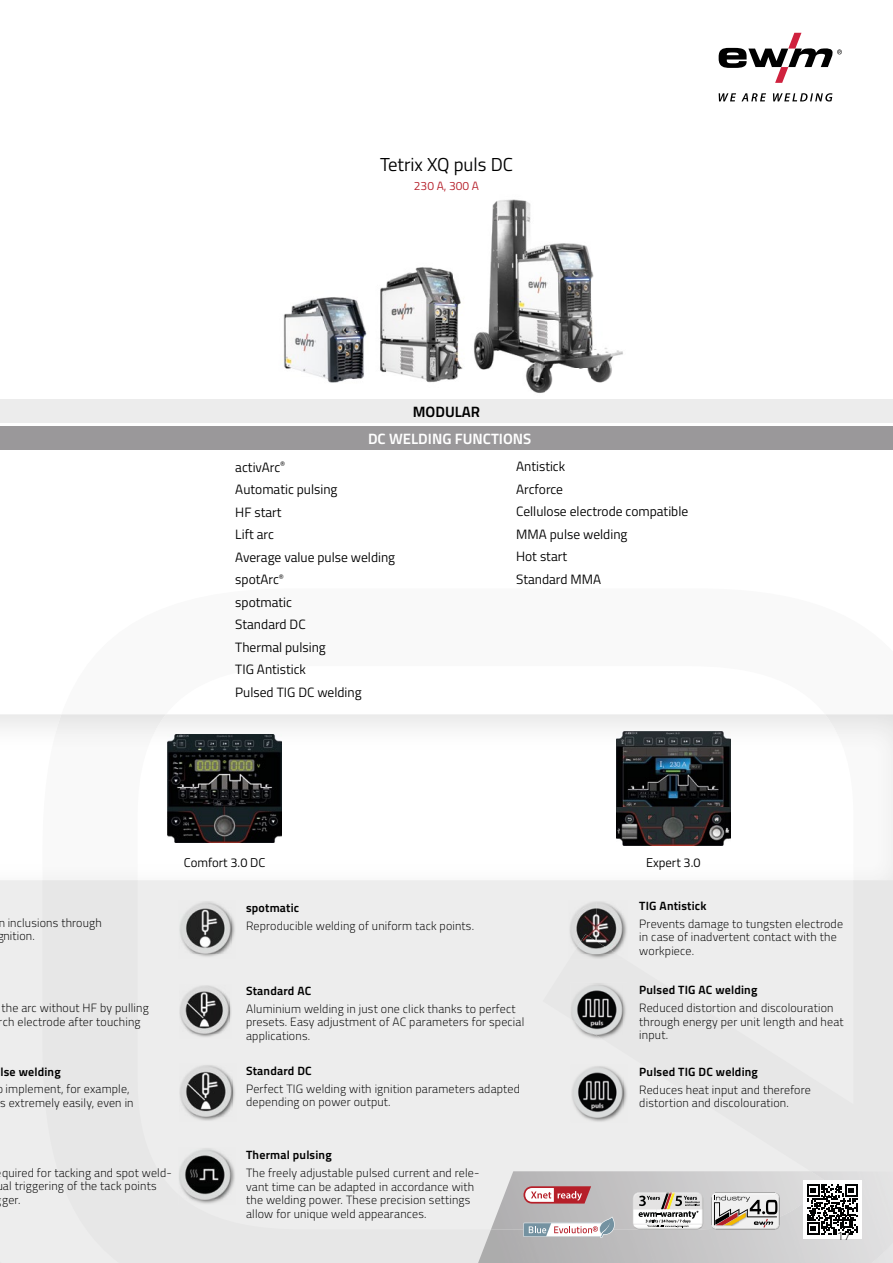
<style>
.page{position:relative;width:893px;height:1263px;background:#fff}
.page>*{position:absolute;margin:0;border:0;box-sizing:border-box;transform-origin:0 0}
.t1{font:18.75px "Titillium Text";color:#000}
.t2{font:700 15px "Titillium Text";color:#fff}
.t3{font:700 15px "Titillium Text";color:#000}
.t4{font:13.5px/22.5px "Titillium Text";color:#000}
.t5{font:12.75px "Titillium Text";color:#000}
.t6{font:300 12px/13.5px "Titillium Text";letter-spacing:.015em;color:#000}
.t7{font:700 12px "Titillium Text";letter-spacing:.015em;color:#000}
.t8{font:12px "Titillium Text";color:#b51f2a}
</style>
<div class="page">
<div style="left:0;top:880px;width:893px;height:383px;background:#ededed"></div>
<img style="left:490px;top:199px;width:103px;height:74px">
<img style="left:497px;top:273px;width:126px;height:96px">
<img style="left:526px;top:369px;width:86px;height:24px">
<img style="left:385px;top:263px;width:112px;height:42px">
<img style="left:385px;top:305px;width:112px;height:42px">
<img style="left:385px;top:347px;width:112px;height:36px">
<img style="left:283px;top:287px;width:102px;height:96px">
<hr style="left:0;top:399px;width:3px;height:24px;background:#ececec">
<div style="left:0;top:427px;width:893px;height:23px;background:#9a989a"></div>
<div style="left:2px;top:399px;width:891px;height:24px;background:#ececec"></div>
<img style="left:42px;top:714px;width:851px;height:166px">
<img style="left:478px;top:1230px;width:13px;height:33px">
<img style="left:596px;top:901px;width:31px;height:43px">
<img style="left:570px;top:902px;width:53px;height:50px">
<img style="left:573px;top:934px;width:44px;height:20px">
<img style="left:585px;top:983px;width:42px;height:56px">
<img style="left:571px;top:984px;width:52px;height:51px">
<img style="left:179px;top:985px;width:52px;height:52px">
<img style="left:180px;top:986px;width:49px;height:47px">
<img style="left:192px;top:1079px;width:43px;height:42px">
<img style="left:180px;top:1065px;width:52px;height:51px">
<img style="left:193px;top:1148px;width:42px;height:56px">
<img style="left:179px;top:1149px;width:52px;height:51px">
<svg style="left:179px;top:1194px;width:13px;height:6px"></svg>
<img style="left:584px;top:1066px;width:43px;height:56px">
<img style="left:572px;top:1067px;width:52px;height:50px">
<img style="left:192px;top:901px;width:43px;height:56px">
<img style="left:179px;top:902px;width:53px;height:51px">
<svg style="left:719px;top:93px;width:113px;height:9px"></svg>
<svg style="left:719px;top:33px;width:123px;height:50px"></svg>
<svg style="left:491px;top:1171px;width:402px;height:92px"></svg>
<h1 class="t1" style="left:380px;top:151px;width:134px">Tetrix XQ puls DC</h1>
<p class="t8" style="left:414px;top:177px;width:67px">230 A, 300 A</p>
<p class="t3" style="left:413px;top:400px;width:69px">MODULAR</p>
<p class="t2" style="left:368px;top:427px;width:165px">DC WELDING FUNCTIONS</p>
<p class="t4" style="left:235px;top:455px;width:161px">activArc<sup>®<br></sup>Automatic pulsing<br>HF start<br>Lift arc<br>Average value pulse welding spotArc<sup>®<br></sup>spotmatic<br>Standard DC<br>Thermal pulsing<br>TIG Antistick<br>Pulsed TIG DC welding</p>
<p class="t4" style="left:516px;top:455px;width:174px">Antistick<br>Arcforce<br>Cellulose electrode compatible<br>MMA pulse welding<br>Hot start<br>Standard MMA</p>
<p class="t6" style="left:-3px;top:915px;width:106px">n inclusions through gnition.</p>
<p class="t6" style="left:-1px;top:1000px;width:151px">the arc without HF by pulling rch electrode after touching</p>
<p class="t7" style="left:1px;top:1062px;width:62px">lse welding</p>
<p class="t6" style="left:0;top:1082px;width:135px;text-align:center">implement, for example,<br>s extremely easily, even in</p>
<p class="t5" style="left:184px;top:853px;width:83px">Comfort 3.0 DC</p>
<p class="t5" style="left:646px;top:853px;width:56px">Expert 3.0</p>
<p class="t7" style="left:246px;top:899px;width:55px">spotmatic</p>
<p class="t6" style="left:246px;top:918px;width:229px">Reproducible welding of uniform tack points.</p>
<p class="t7" style="left:246px;top:981px;width:67px">Standard AC</p>
<p class="t6" style="left:246px;top:1001px;width:280px">Aluminium welding in just one click thanks to perfect presets. Easy adjustment of AC parameters for special applications.</p>
<p class="t7" style="left:246px;top:1062px;width:67px">Standard DC</p>
<p class="t6" style="left:246px;top:1081px;width:275px">Perfect TIG welding with ignition parameters adapted depending on power output.</p>
<p class="t7" style="left:639px;top:897px;width:69px">TIG Antistick</p>
<p class="t6" style="left:639px;top:916px;width:205px">Prevents damage to tungsten electrode in case of inadvertent contact with the workpiece.</p>
<p class="t7" style="left:639px;top:981px;width:120px">Pulsed TIG AC welding</p>
<p class="t6" style="left:639px;top:1000px;width:206px">Reduced distortion and discolouration through energy per unit length and heat input.</p>
<p class="t7" style="left:639px;top:1063px;width:120px">Pulsed TIG DC welding</p>
<p class="t6" style="left:639px;top:1082px;width:173px">Reduces heat input and therefore distortion and discolouration.</p>
<p class="t6" style="left:2px;top:1165px;width:171px">quired for tacking and spot weld&shy;al triggering of the tack points ger.</p>
<p class="t7" style="left:246px;top:1146px;width:87px">Thermal pulsing</p>
<p class="t6" style="left:246px;top:1165px;width:235px">The freely adjustable pulsed current and rele&shy;vant time can be adapted in accordance with the welding power. These precision settings allow for unique weld appearances.</p>
<p class="t6" style="left:837px;top:1228px;width:15px">17</p>
</div>
